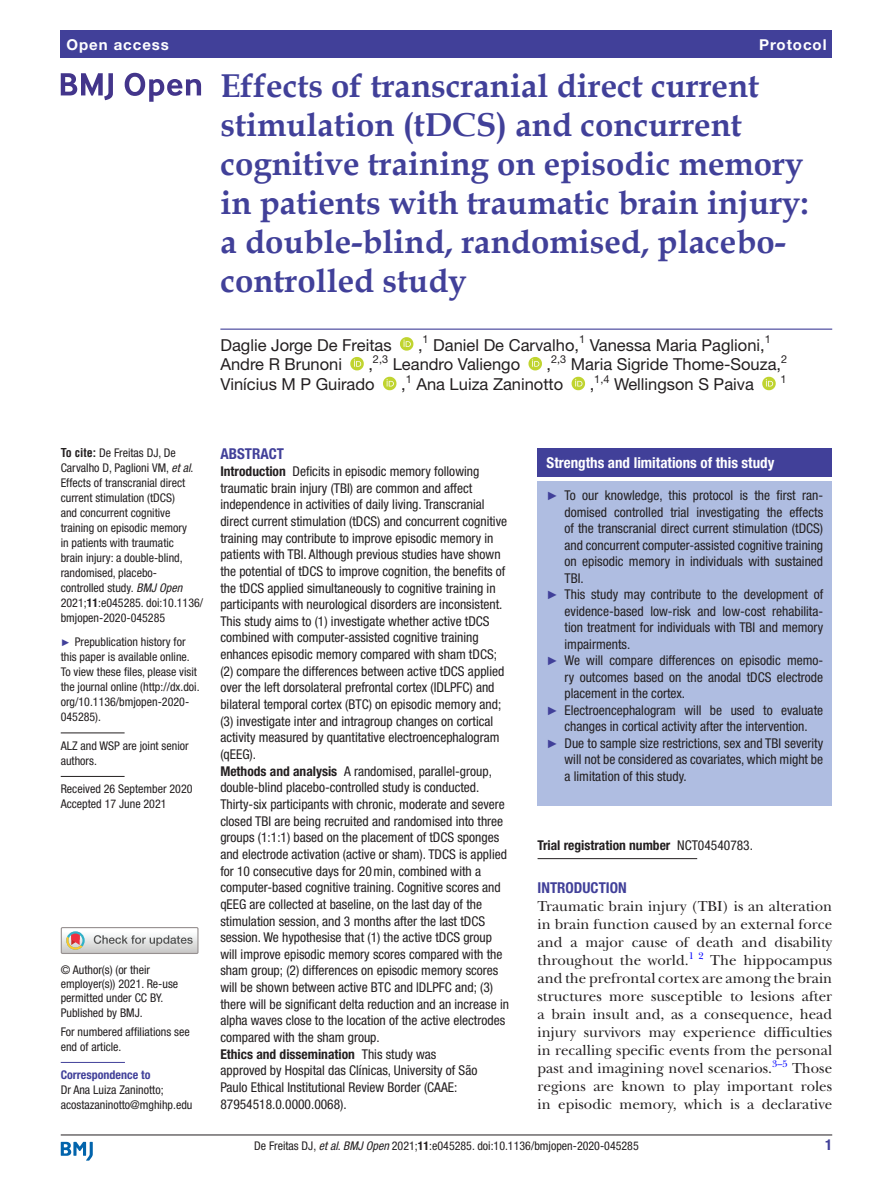
<style>
.page{position:relative;width:893px;height:1191px;background:#fff}
.page>*{position:absolute;margin:0;border:0;box-sizing:border-box;transform-origin:0 0}
.t1{font:700 33px/39px "Book Antiqua";color:#414099}
.t2{font:16.5px "Helvetica Neue LT Std";color:#231f20}
.t3{font:15px/18px "New Baskerville";color:#231f20;text-align:justify}
.t4{font:700 condensed 15px "Helvetica Neue LT Std";color:#fff}
.t5{font:700 condensed 15px "Helvetica Neue LT Std";color:#414099}
.t6{font:700 15px "Helvetica Neue LT Std";letter-spacing:.065em;color:#fff}
.t7{font:condensed 13.5px/16.6px "Helvetica Neue LT Std";color:#231f20}
.t8{font:700 condensed 13.5px "Helvetica Neue LT Std";color:#231f20}
.t9{font:condensed 12px/15px "Helvetica Neue LT Std";color:#231f20}
.t10{font:700 condensed 12px "Helvetica Neue LT Std";color:#414099}
.t11{font:10.95px "Helvetica Neue LT Std";color:#231f20}
.t12{font:9.9px "New Baskerville";color:#00f}
.s1{font-family:"Helvetica LT Std";font-weight:700}
.s2{font-style:italic}
.s3{font-weight:700}
.s4{font-family:"Arial";font-stretch:normal;font-size:9.75px;color:#414099}
.s5{font-family:"Arial";font-stretch:normal;font-size:12px;color:#414099}
.s6{font-weight:400}
</style>
<div class="page">
<hr style="left:61px;top:1134px;width:771px;height:1px;background:#231f20">
<svg style="left:61px;top:1141px;width:32px;height:19px"></svg>
<div style="left:61px;top:31px;width:771px;height:27px;background:#414099"></div>
<hr style="left:220px;top:328px;width:612px;height:2px;background:#414099">
<svg style="left:400px;top:337px;width:13px;height:14px"></svg>
<svg style="left:350px;top:357px;width:14px;height:13px"></svg>
<svg style="left:528px;top:357px;width:14px;height:13px"></svg>
<svg style="left:383px;top:377px;width:13px;height:13px"></svg>
<svg style="left:572px;top:377px;width:13px;height:13px"></svg>
<svg style="left:762px;top:377px;width:14px;height:13px"></svg>
<hr style="left:61px;top:732px;width:64px;height:1px;background:#231f20">
<hr style="left:61px;top:776px;width:64px;height:1px;background:#231f20">
<hr style="left:61px;top:1062px;width:64px;height:1px;background:#414099">
<svg style="left:61px;top:73px;width:52px;height:27px"></svg>
<svg style="left:125px;top:73px;width:76px;height:29px"></svg>
<div style="left:61px;top:927px;width:138px;height:27px;border:1px solid #969090"></div>
<svg style="left:61px;top:927px;width:137px;height:26px"></svg>
<hr style="left:538px;top:858px;width:159px;height:1px;background:#231f20">
<div style="left:538px;top:448px;width:294px;height:29px;background:#414099"></div>
<div style="left:538px;top:481px;width:294px;height:325px;background:#afbde1"></div>
<p class="t6" style="left:66px;top:35px;width:104px">Open access</p>
<p class="t6" style="left:759px;top:35px;width:69px">Protocol</p>
<h1 class="t1" style="left:220px;top:66px;width:590px">Effects of transcranial direct current stimulation (tDCS) and concurrent cognitive training on episodic memory in patients with traumatic brain injury: a double-blind, randomised, placebo&shy;controlled study</h1>
<p class="t2" style="left:220px;top:335px;width:173px">Daglie Jorge De Freitas</p>
<p class="t2" style="left:418px;top:335px;width:6px">,</p>
<p class="t11" style="left:423px;top:333px;width:8px">1</p>
<p class="t2" style="left:433px;top:335px;width:147px">Daniel De Carvalho,</p>
<p class="t11" style="left:579px;top:333px;width:8px">1</p>
<p class="t2" style="left:590px;top:335px;width:177px">Vanessa Maria Paglioni,</p>
<p class="t11" style="left:765px;top:333px;width:8px">1</p>
<p class="t11" style="left:373px;top:352px;width:17px">2,3</p>
<p class="t2" style="left:393px;top:355px;width:129px">Leandro Valiengo</p>
<p class="t2" style="left:547px;top:355px;width:6px">,</p>
<p class="t11" style="left:551px;top:352px;width:17px">2,3</p>
<p class="t2" style="left:571px;top:355px;width:212px">Maria Sigride Thome-Souza,</p>
<p class="t11" style="left:781px;top:352px;width:8px">2</p>
<p class="t2" style="left:220px;top:355px;width:123px">Andre R Brunoni</p>
<p class="t2" style="left:368px;top:355px;width:6px">,</p>
<p class="t11" style="left:406px;top:372px;width:8px">1</p>
<p class="t2" style="left:416px;top:374px;width:148px">Ana Luiza Zaninotto</p>
<p class="t11" style="left:594px;top:372px;width:17px">1,4</p>
<p class="t2" style="left:614px;top:374px;width:141px">Wellingson S Paiva</p>
<p class="t11" style="left:780px;top:372px;width:8px">1</p>
<p class="t2" style="left:220px;top:374px;width:156px">Vinícius M P Guirado</p>
<p class="t2" style="left:401px;top:374px;width:6px">,</p>
<p class="t2" style="left:590px;top:374px;width:6px">,</p>
<p class="t9" style="left:61px;top:445px;width:144px"><span class="s1">To cite:</span> De Freitas DJ, De<br>Carvalho D, Paglioni VM, <span class="s2">et al</span>.<br>Effects of transcranial direct current stimulation (tDCS)<br>and concurrent cognitive training on episodic memory<br>in patients with traumatic<br>brain injury: a double-blind, randomised, placebo&shy;controlled study. <span class="s2">BMJ Open<br></span>2021;<span class="s3">11</span>:e045285. doi:10.1136/ bmjopen-2020-045285</p>
<p class="t9" style="left:61px;top:634px;width:140px"><span class="s4">►</span> Prepublication history for this paper is available online.<br>To view these files, please visit the journal online (http://dx.doi. org/10.1136/bmjopen-2020-<br>045285).</p>
<p class="t9" style="left:61px;top:738px;width:129px">ALZ and WSP are joint senior authors.</p>
<p class="t9" style="left:61px;top:781px;width:133px">Received 26 September 2020<br>Accepted 17 June 2021</p>
<p class="t9" style="left:61px;top:962px;width:119px;line-height:14.4px">© Author(s) (or their employer(s)) 2021. Re-use permitted under CC BY.<br>Published by BMJ.</p>
<p class="t9" style="left:61px;top:1024px;width:130px">For numbered affiliations see end of article.</p>
<p class="t10" style="left:61px;top:1067px;width:91px">Correspondence to</p>
<p class="t9" style="left:61px;top:1082px;width:133px">Dr Ana Luiza Zaninotto; acostazaninotto@mghihp.edu</p>
<p class="t5" style="left:220px;top:445px;width:65px">ABSTRACT</p>
<p class="t7" style="left:220px;top:463px;width:290px"><span class="s3">Introduction</span> Deficits in episodic memory following traumatic brain injury (TBI) are common and affect independence in activities of daily living. Transcranial direct current stimulation (tDCS) and concurrent cognitive training may contribute to improve episodic memory in patients with TBI. Although previous studies have shown the potential of tDCS to improve cognition, the benefits of the tDCS applied simultaneously to cognitive training in participants with neurological disorders are inconsistent.<br>This study aims to (1) investigate whether active tDCS combined with computer-assisted cognitive training enhances episodic memory compared with sham tDCS; (2) compare the differences between active tDCS applied over the left dorsolateral prefrontal cortex (lDLPFC) and bilateral temporal cortex (BTC) on episodic memory and; (3) investigate inter and intragroup changes on cortical activity measured by quantitative electroencephalogram (qEEG).<br><span class="s3">Methods and analysis</span> A randomised, parallel-group, double-blind placebo-controlled study is conducted.<br>Thirty-six participants with chronic, moderate and severe closed TBI are being recruited and randomised into three groups (1:1:1) based on the placement of tDCS sponges and electrode activation (active or sham). TDCS is applied for 10 consecutive days for 20min, combined with a computer-based cognitive training. Cognitive scores and qEEG are collected at baseline, on the last day of the stimulation session, and 3 months after the last tDCS session. We hypothesise that (1) the active tDCS group will improve episodic memory scores compared with the sham group; (2) differences on episodic memory scores will be shown between active BTC and lDLPFC and; (3) there will be significant delta reduction and an increase in alpha waves close to the location of the active electrodes compared with the sham group.<br><span class="s3">Ethics and dissemination</span> This study was<br>approved by Hospital das Clínicas, University of São<br>Paulo Ethical Institutional Review Border (CAAE:<br>87954518.0.0000.0068).</p>
<p class="t4" style="left:547px;top:454px;width:229px">Strengths and limitations of this study</p>
<p class="t7" style="left:547px;top:487px;width:278px"><span class="s5">►</span> To our knowledge, this protocol is the first ran-</p>
<p class="t7" style="left:565px;top:503px;width:260px">domised controlled trial investigating the effects</p>
<p class="t7" style="left:565px;top:520px;width:260px">of the transcranial direct current stimulation (tDCS)</p>
<p class="t7" style="left:565px;top:536px;width:260px">and concurrent computer-assisted cognitive training</p>
<p class="t7" style="left:565px;top:553px;width:260px">on episodic memory in individuals with sustained</p>
<p class="t7" style="left:565px;top:569px;width:21px">TBI.</p>
<p class="t7" style="left:547px;top:586px;width:278px"><span class="s5">►</span> This study may contribute to the development of</p>
<p class="t7" style="left:565px;top:602px;width:260px">evidence-based low-risk and low-cost rehabilita-</p>
<p class="t7" style="left:565px;top:619px;width:260px">tion treatment for individuals with TBI and memory</p>
<p class="t7" style="left:565px;top:635px;width:67px">impairments.</p>
<p class="t7" style="left:547px;top:652px;width:278px"><span class="s5">►</span> We will compare differences on episodic memo-</p>
<p class="t7" style="left:565px;top:668px;width:260px">ry outcomes based on the anodal tDCS electrode</p>
<p class="t7" style="left:565px;top:685px;width:122px">placement in the cortex.</p>
<p class="t7" style="left:547px;top:701px;width:278px"><span class="s5">►</span> Electroencephalogram will be used to evaluate</p>
<p class="t7" style="left:565px;top:718px;width:245px">changes in cortical activity after the intervention.</p>
<p class="t7" style="left:547px;top:734px;width:278px"><span class="s5">►</span> Due to sample size restrictions, sex and TBI severity</p>
<p class="t7" style="left:565px;top:751px;width:260px">will not be considered as covariates, which might be</p>
<p class="t7" style="left:565px;top:767px;width:124px">a limitation of this study.</p>
<p class="t8" style="left:538px;top:836px;width:217px">Trial registration number <span class="s6">NCT04540783.</span></p>
<p class="t5" style="left:538px;top:879px;width:91px">INTRODUCTION</p>
<p class="t3" style="left:538px;top:897px;width:296px">Traumatic brain injury (TBI) is an alteration in brain function caused by an external force and a major cause of death and disability throughout the world.</p>
<p class="t12" style="left:689px;top:949px;width:16px">1 2</p>
<p class="t3" style="left:538px;top:951px;width:296px;text-indent:173px">The hippocampus and the prefrontal cortex are among the brain structures more susceptible to lesions after a brain insult and, as a consequence, head injury survivors may experience difficulties in recalling specific events from the personal past and imagining novel scenarios.<sup>3–5</sup> Those regions are known to play important roles in episodic memory, which is a declarative</p>
<p class="t9" style="left:254px;top:1137px;width:386px">De Freitas DJ, <span class="s2">et al</span>. <span class="s2">BMJ Open</span> 2021;<span class="s3">11</span>:e045285. doi:10.1136/bmjopen-2020-045285</p>
<p class="t5" style="left:825px;top:1135px;width:9px">1</p>
</div>
